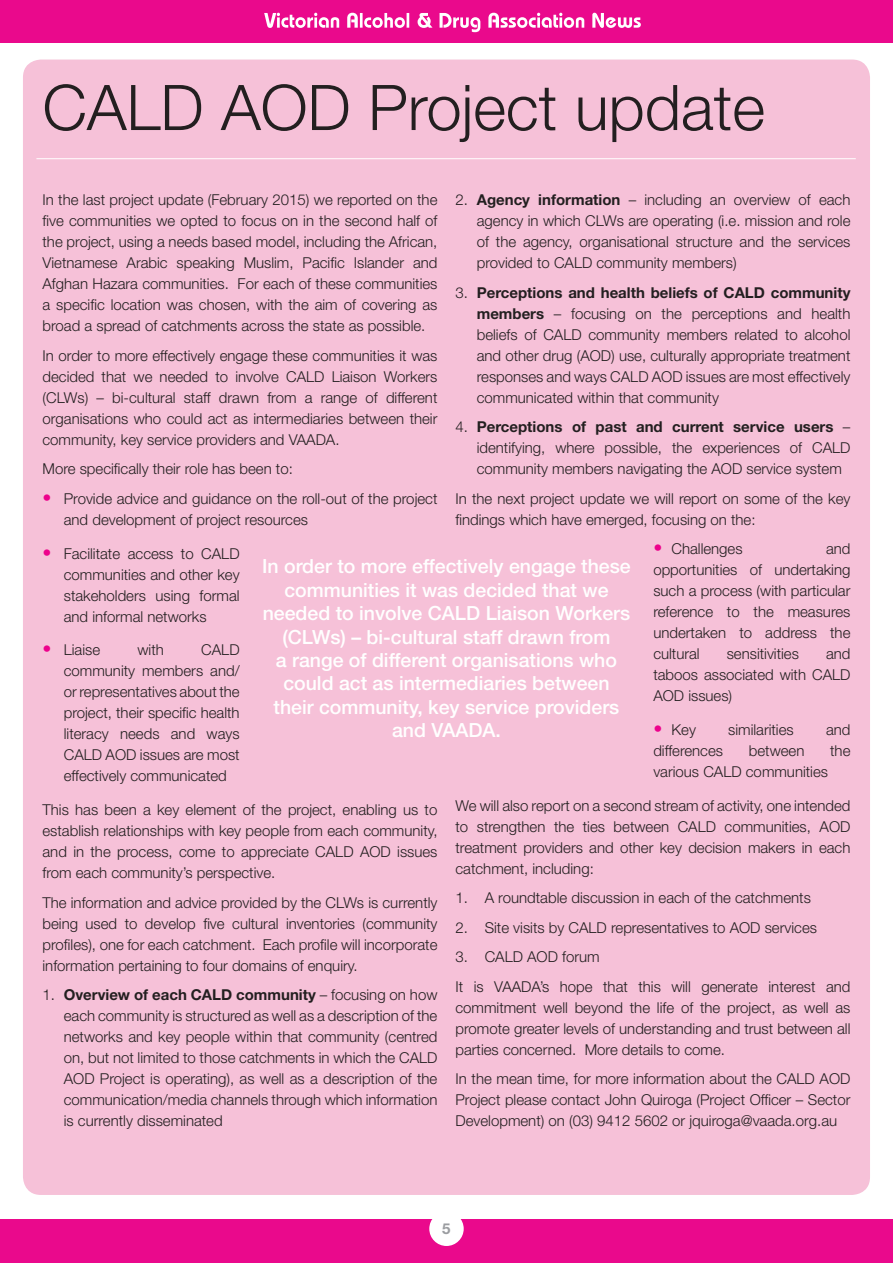
<style>
.page{position:relative;width:893px;height:1263px;background:#fff}
.page>*{position:absolute;margin:0;border:0;box-sizing:border-box;transform-origin:0 0}
.t1{font:300 63px "Helvetica Neue";color:#231f20}
.t2{font:500 19.5px/23.4px "Helvetica Neue";color:#fff;text-align:center}
.Paragraph_Style_1{font:300 15px/21px "Helvetica Neue";color:#231f20;text-align:justify}
.bullets{font:300 15px/21px "Helvetica Neue";color:#231f20;text-align:justify}
.t3{font:700 15px "Helvetica Neue";color:#9b9da1}
.s1{font-weight:700;font-size:18px;color:#ed028c}
.s2{font-weight:700}
</style>
<div class="page">
<div style="left:0;top:0;width:893px;height:43px;background:#ea098c"></div>
<div style="left:0;top:1219px;width:893px;height:44px;background:#ea098c"></div>
<div style="left:429px;top:1211px;width:35px;height:35px;background:#fff;border-radius:50%"></div>
<svg style="left:264px;top:13px;width:377px;height:19px"></svg>
<div style="left:23px;top:60px;width:847px;height:1135px;background:#f6c1d8;border-radius:18px"></div>
<hr style="left:36px;top:158px;width:820px;height:1px;background:#fff">
<p class="t1" style="left:43px;top:69px;width:724px">CALD AOD Project update</p>
<p class="Paragraph_Style_1" style="left:43px;top:189px;width:396px">In the last project update (February 2015) we reported on the five communities we opted to focus on in the second half of the project, using a needs based model, including the African, Vietnamese Arabic speaking Muslim, Pacific Islander and Afghan Hazara communities. For each of these communities a specific location was chosen, with the aim of covering as broad a spread of catchments across the state as possible.</p>
<p class="Paragraph_Style_1" style="left:43px;top:345px;width:396px">In order to more effectively engage these communities it was decided that we needed to involve CALD Liaison Workers (CLWs) – bi-cultural staff drawn from a range of different organisations who could act as intermediaries between their community, key service providers and VAADA.</p>
<p class="Paragraph_Style_1" style="left:43px;top:458px;width:252px">More specifically their role has been to:</p>
<p class="bullets" style="left:64px;top:488px;width:375px;text-indent:-21px"><span class="s1">•</span> Provide advice and guidance on the roll-out of the project and development of project resources</p>
<p class="bullets" style="left:64px;top:542px;width:177px;text-indent:-21px"><span class="s1">•</span> Facilitate access to CALD communities and other key stakeholders using formal and informal networks</p>
<p class="bullets" style="left:43px;top:639px;width:59px"><span class="s1">•</span> Liaise</p>
<p class="bullets" style="left:138px;top:639px;width:28px">with</p>
<p class="Paragraph_Style_1" style="left:477px;top:189px;width:375px;text-indent:-21px">2. <span class="s2">Agency information</span> – including an overview of each agency in which CLWs are operating (i.e. mission and role of the agency, organisational structure and the services provided to CALD community members)</p>
<p class="Paragraph_Style_1" style="left:477px;top:282px;width:375px;text-indent:-21px">3. <span class="s2">Perceptions and health beliefs of CALD community members</span> – focusing on the perceptions and health beliefs of CALD community members related to alcohol and other drug (AOD) use, culturally appropriate treatment responses and ways CALD AOD issues are most effectively communicated within that community</p>
<p class="Paragraph_Style_1" style="left:477px;top:416px;width:375px;text-indent:-21px">4. <span class="s2">Perceptions of past and current service users</span> – identifying, where possible, the experiences of CALD community members navigating the AOD service system</p>
<p class="Paragraph_Style_1" style="left:455px;top:488px;width:396px">In the next project update we will report on some of the key findings which have emerged, focusing on the:</p>
<p class="bullets" style="left:653px;top:538px;width:91px"><span class="s1">•</span> Challenges</p>
<p class="bullets" style="left:653px;top:538px;width:199px;text-indent:173px">and opportunities of undertaking such a process (with particular reference to the measures undertaken to address the cultural</p>
<p class="t2" style="left:262px;top:554px;width:370px">In order to more effectively engage these communities it was decided that we needed to involve CALD Liaison Workers (CLWs) – bi-cultural staff drawn from<br>a range of different organisations who could act as intermediaries between their community, key service providers and VAADA.</p>
<p class="bullets" style="left:64px;top:639px;width:177px;text-indent:138px">CALD community members and/ or representatives about the project, their specific health literacy needs and ways CALD AOD issues are most effectively communicated</p>
<p class="Paragraph_Style_1" style="left:43px;top:799px;width:396px">This has been a key element of the project, enabling us to establish relationships with key people from each community, and in the process, come to appreciate CALD AOD issues from each community’s perspective.</p>
<p class="Paragraph_Style_1" style="left:43px;top:891px;width:396px">The information and advice provided by the CLWs is currently being used to develop five cultural inventories (community profiles), one for each catchment. Each profile will incorporate information pertaining to four domains of enquiry.</p>
<p class="Paragraph_Style_1" style="left:64px;top:984px;width:375px;text-indent:-21px">1. <span class="s2">Overview of each CALD community</span> – focusing on how each community is structured as well as a description of the networks and key people within that community (centred on, but not limited to those catchments in which the CALD AOD Project is operating), as well as a description of the communication/media channels through which information is currently disseminated</p>
<p class="bullets" style="left:653px;top:643px;width:199px;text-indent:173px">and taboos associated with CALD AOD issues)</p>
<p class="bullets" style="left:653px;top:719px;width:44px"><span class="s1">•</span> Key</p>
<p class="bullets" style="left:728px;top:719px;width:67px">similarities</p>
<p class="bullets" style="left:826px;top:719px;width:26px">and</p>
<p class="bullets" style="left:653px;top:740px;width:71px">differences</p>
<p class="bullets" style="left:749px;top:740px;width:57px">between</p>
<p class="bullets" style="left:830px;top:740px;width:22px">the</p>
<p class="bullets" style="left:653px;top:761px;width:176px">various CALD communities</p>
<p class="Paragraph_Style_1" style="left:455px;top:795px;width:396px">We will also report on a second stream of activity, one intended to strengthen the ties between CALD communities, AOD treatment providers and other key decision makers in each catchment, including:</p>
<p class="Paragraph_Style_1" style="left:455px;top:887px;width:357px">1. A roundtable discussion in each of the catchments</p>
<p class="Paragraph_Style_1" style="left:455px;top:917px;width:363px">2. Site visits by CALD representatives to AOD services</p>
<p class="Paragraph_Style_1" style="left:455px;top:946px;width:146px">3. CALD AOD forum</p>
<p class="Paragraph_Style_1" style="left:455px;top:976px;width:396px">It is VAADA’s hope that this will generate interest and commitment well beyond the life of the project, as well as promote greater levels of understanding and trust between all parties concerned. More details to come.</p>
<p class="Paragraph_Style_1" style="left:455px;top:1068px;width:396px">In the mean time, for more information about the CALD AOD Project please contact John Quiroga (Project Officer – Sector Development) on (03) 9412 5602 or jquiroga@vaada.org.au</p>
<p class="bullets" style="left:727px;top:643px;width:74px">sensitivities</p>
<p class="t3" style="left:442px;top:1220px;width:10px">5</p>
</div>
